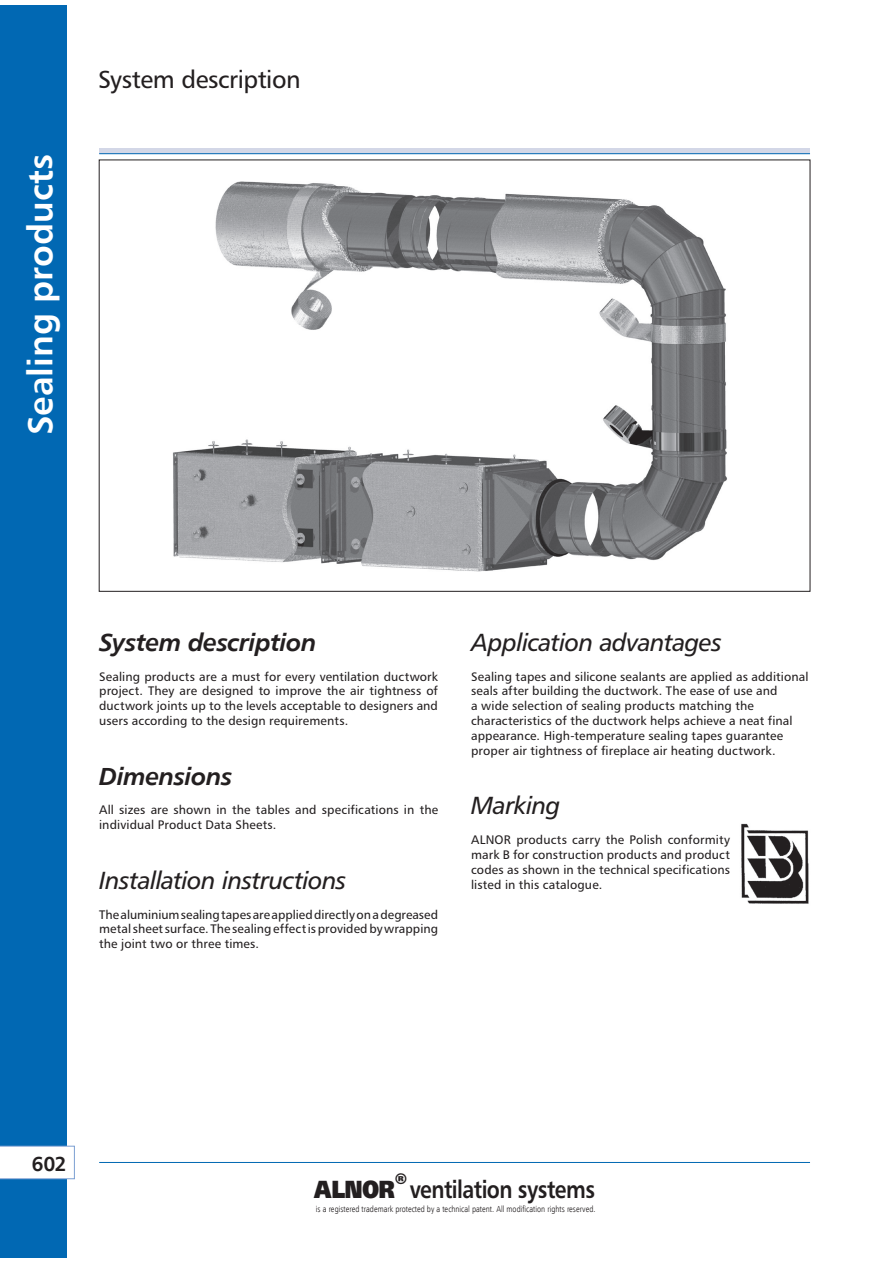
<style>
.page{position:relative;width:893px;height:1263px;background:#fff}
.page>*{position:absolute;margin:0;border:0;box-sizing:border-box;transform-origin:0 0}
.t1{font:34.95px "Humanist 777 TL Bold B";color:#fff}
.t2{font:italic 24.75px "Humanist 777 TL";letter-spacing:-.02em;color:#231f20}
.t3{font:24.75px "Humanist 777 TL Bold Italic B";letter-spacing:-.02em;color:#231f20}
.t4{font:700 24.75px "Humanist 777 TL";letter-spacing:-.03em;color:#231f20;scale:.85 1}
.t5{font:24.75px "Humanist 777 TL";letter-spacing:-.02em;color:#231f20}
.t6{font:20.4px "Humanist 777 TL Bold B";color:#231f20}
.t7{font:12.45px/14.9px "Humanist 777 TL";letter-spacing:.01em;color:#231f20;text-align:justify}
.t8{font:8.7px "Humnst 777 Lt Cn EU Normal";color:#231f20}
.s1{font-weight:900}
</style>
<div class="page">
<div style="left:0;top:5px;width:66px;height:1252px;background:#0168b3"></div>
<div style="left:99px;top:148px;width:711px;height:6px;background:#d3d7e7"></div>
<hr style="left:99px;top:153px;width:711px;height:1px;background:#0168b3">
<hr style="left:99px;top:1162px;width:711px;height:1px;background:#0168b3">
<svg style="left:0;top:1146px;width:75px;height:33px;background:#f7f9fc"></svg>
<img style="left:741px;top:823px;width:68px;height:81px">
<img style="left:172px;top:181px;width:555px;height:391px">
<h1 class="t1" style="left:26px;top:435px;width:283px;rotate:-90deg">Sealing products</h1>
<h2 class="t5" style="left:98px;top:70px;width:204px">System description</h2>
<h2 class="t3" style="left:99px;top:632px;width:219px">System description</h2>
<p class="t7" style="left:99px;top:670px;width:340px">Sealing products are a must for every ventilation ductwork project. They are designed to improve the air tightness of ductwork joints up to the levels acceptable to designers and users according to the design requirements.</p>
<h2 class="t3" style="left:99px;top:766px;width:135px">Dimensions</h2>
<p class="t7" style="left:99px;top:804px;width:340px">All sizes are shown in the tables and specifications in the individual Product Data Sheets.</p>
<h2 class="t2" style="left:99px;top:871px;width:249px">Installation instructions</h2>
<p class="t7" style="left:99px;top:908px;width:340px">The aluminium sealing tapes are applied directly on a degreased metal sheet surface. The sealing effect is provided by wrapping the joint two or three times.</p>
<h2 class="t2" style="left:471px;top:633px;width:252px">Application advantages</h2>
<p class="t7" style="left:471px;top:670px;width:339px;text-align:left">Sealing tapes and silicone sealants are applied as additional seals after building the ductwork. The ease of use and<br>a wide selection of sealing products matching the characteristics of the ductwork helps achieve a neat final appearance. High-temperature sealing tapes guarantee proper air tightness of fireplace air heating ductwork.</p>
<h2 class="t2" style="left:471px;top:797px;width:91px">Marking</h2>
<p class="t7" style="left:471px;top:833px;width:260px">ALNOR products carry the Polish conformity mark B for construction products and product codes as shown in the technical specifications listed in this catalogue.</p>
<h3 class="t6" style="left:32px;top:1156px;width:37px">602</h3>
<h2 class="t4" style="left:314px;top:1175px;width:332px"><span class="s1">ALNOR</span><sup>®</sup>ventilation systems</h2>
<p class="t8" style="left:316px;top:1204px;width:281px">is a registered trademark protected by a technical patent. All modification rights reserved.</p>
</div>
